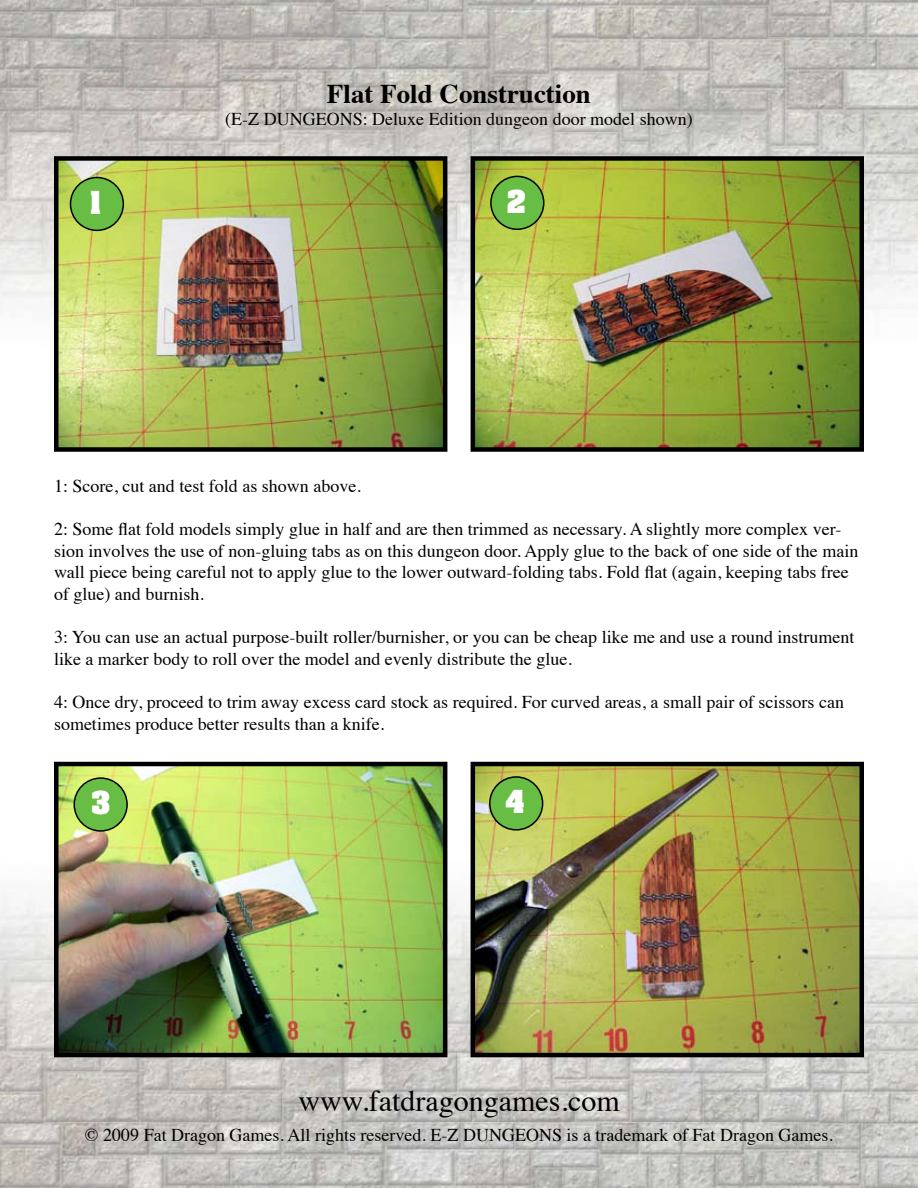
<style>
.page{position:relative;width:918px;height:1188px;background:#fff}
.page>*{position:absolute;margin:0;border:0;box-sizing:border-box;transform-origin:0 0}
.t1{font:30px "Times";color:#000}
.t2{font:700 27px "Times";color:#000}
.t3{font:700 27px "Aachen";color:#fff}
.t4{font:18px/21.6px "Times";color:#000}
</style>
<div class="page">
<img style="left:0;top:0;width:918px;height:1188px">
<img style="left:59px;top:161px;width:383px;height:286px">
<div style="left:54px;top:156px;width:393px;height:296px;border:4px solid #000"></div>
<img style="left:476px;top:161px;width:383px;height:286px">
<div style="left:471px;top:156px;width:393px;height:296px;border:4px solid #000"></div>
<img style="left:59px;top:767px;width:383px;height:285px">
<div style="left:54px;top:762px;width:393px;height:295px;border:4px solid #000"></div>
<img style="left:476px;top:767px;width:383px;height:285px">
<div style="left:471px;top:762px;width:393px;height:295px;border:4px solid #000"></div>
<div style="left:70px;top:178px;width:53px;height:52px;background:#68bd45;border-radius:50%"></div>
<div style="left:70px;top:177px;width:54px;height:54px;border:2px solid #000;border-radius:50%"></div>
<div style="left:491px;top:176px;width:53px;height:53px;background:#68bd45;border-radius:50%"></div>
<div style="left:490px;top:176px;width:54px;height:54px;border:2px solid #000;border-radius:50%"></div>
<div style="left:74px;top:778px;width:53px;height:53px;background:#68bd45;border-radius:50%"></div>
<div style="left:74px;top:777px;width:54px;height:55px;border:2px solid #000;border-radius:50%"></div>
<div style="left:490px;top:777px;width:53px;height:53px;background:#68bd45;border-radius:50%"></div>
<div style="left:489px;top:776px;width:54px;height:55px;border:2px solid #000;border-radius:50%"></div>
<h2 class="t2" style="left:327px;top:68px;width:266px">Flat Fold Construction</h2>
<p class="t4" style="left:225px;top:106px;width:469px">(E-Z DUNGEONS: Deluxe Edition dungeon door model shown)</p>
<h2 class="t3" style="left:89px;top:183px;width:14px">1</h2>
<h2 class="t3" style="left:507px;top:182px;width:21px">2</h2>
<p class="t4" style="left:54px;top:474px;width:308px">1: Score, cut and test fold as shown above.</p>
<p class="t4" style="left:54px;top:517px;width:806px">2: Some flat fold models simply glue in half and are then trimmed as necessary. A slightly more complex ver&shy;sion involves the use of non-gluing tabs as on this dungeon door. Apply glue to the back of one side of the main wall piece being careful not to apply glue to the lower outward-folding tabs. Fold flat (again, keeping tabs free of glue) and burnish.</p>
<p class="t4" style="left:54px;top:625px;width:802px">3: You can use an actual purpose-built roller/burnisher, or you can be cheap like me and use a round instrument like a marker body to roll over the model and evenly distribute the glue.</p>
<p class="t4" style="left:54px;top:690px;width:792px">4: Once dry, proceed to trim away excess card stock as required. For curved areas, a small pair of scissors can sometimes produce better results than a knife.</p>
<h2 class="t3" style="left:92px;top:783px;width:20px">3</h2>
<h2 class="t3" style="left:506px;top:782px;width:20px">4</h2>
<h1 class="t1" style="left:298px;top:1073px;width:323px">www.fatdragongames.com</h1>
<p class="t4" style="left:85px;top:1123px;width:750px">© 2009 Fat Dragon Games. All rights reserved. E-Z DUNGEONS is a trademark of Fat Dragon Games.</p>
</div>
